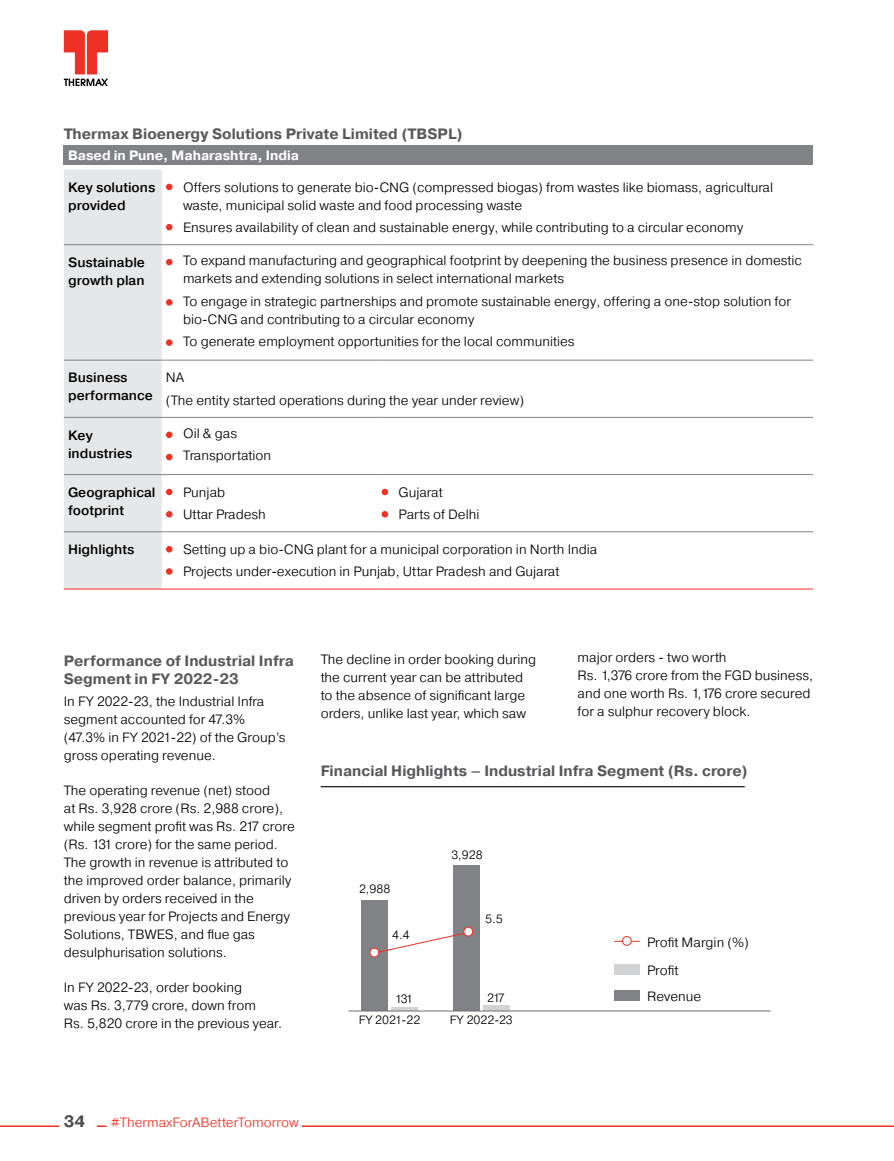
<style>
.page{position:relative;width:894px;height:1161px;background:#fff}
.page>*{position:absolute;margin:0;border:0;box-sizing:border-box;transform-origin:0 0}
.t1{font:700 16.5px "Pragmatica";color:#4d4d4f}
.t2{font:700 15px/18px "Pragmatica";color:#58595b}
.t3{font:300 13.5px/18px "Pragmatica";color:#000}
.t4{font:500 13.5px/18px "Pragmatica";color:#000}
.t5{font:700 13.5px "Pragmatica";color:#fff}
.t6{font:300 13.5px "Pragmatica";color:#ee3124}
.t7{font:300 12px "Pragmatica";color:#000}
</style>
<div class="page">
<svg style="left:64px;top:30px;width:44px;height:56px"></svg>
<hr style="left:0;top:1125px;width:59px;height:2px;background:#ee3124">
<svg style="left:97px;top:1125px;width:9px;height:2px"></svg>
<hr style="left:301px;top:1125px;width:592px;height:2px;background:#ee3124">
<div style="left:64px;top:145px;width:748px;height:20px;background:#808285"></div>
<hr style="left:64px;top:589px;width:98px;height:1px;background:#ee3124">
<hr style="left:162px;top:589px;width:215px;height:1px;background:#ee3124">
<hr style="left:377px;top:589px;width:215px;height:1px;background:#ee3124">
<hr style="left:592px;top:589px;width:220px;height:1px;background:#ee3124">
<hr style="left:162px;top:244px;width:215px;height:1px;background:#808285">
<hr style="left:377px;top:244px;width:215px;height:1px;background:#808285">
<hr style="left:592px;top:244px;width:220px;height:1px;background:#808285">
<hr style="left:162px;top:360px;width:215px;height:1px;background:#808285">
<hr style="left:377px;top:360px;width:215px;height:1px;background:#808285">
<hr style="left:592px;top:360px;width:220px;height:1px;background:#808285">
<hr style="left:162px;top:417px;width:215px;height:1px;background:#808285">
<hr style="left:377px;top:417px;width:215px;height:1px;background:#808285">
<hr style="left:592px;top:417px;width:220px;height:1px;background:#808285">
<hr style="left:162px;top:474px;width:215px;height:1px;background:#808285">
<hr style="left:377px;top:474px;width:215px;height:1px;background:#808285">
<hr style="left:592px;top:474px;width:220px;height:1px;background:#808285">
<hr style="left:162px;top:531px;width:215px;height:1px;background:#808285">
<hr style="left:377px;top:531px;width:215px;height:1px;background:#808285">
<hr style="left:592px;top:531px;width:220px;height:1px;background:#808285">
<svg style="left:64px;top:169px;width:108px;height:420px;background:#e6e6e7"></svg>
<div style="left:166px;top:511px;width:6px;height:7px;background:#ee3124;border-radius:50%"></div>
<div style="left:381px;top:489px;width:7px;height:6px;background:#ee3124;border-radius:50%"></div>
<div style="left:381px;top:511px;width:7px;height:7px;background:#ee3124;border-radius:50%"></div>
<div style="left:166px;top:546px;width:6px;height:7px;background:#ee3124;border-radius:50%"></div>
<div style="left:166px;top:568px;width:6px;height:7px;background:#ee3124;border-radius:50%"></div>
<svg style="left:614px;top:941px;width:25px;height:1px"></svg>
<div style="left:614px;top:990px;width:25px;height:11px;background:#808285"></div>
<div style="left:614px;top:965px;width:25px;height:10px;background:#d1d3d4"></div>
<div style="left:622px;top:937px;width:9px;height:8px;background:#fff;border-radius:50%"></div>
<div style="left:622px;top:936px;width:9px;height:10px;border:1px solid #ee3124;border-radius:50%"></div>
<hr style="left:320px;top:786px;width:424px;height:1px;background:#000">
<div style="left:482px;top:1006px;width:27px;height:5px;background:#d1d3d4"></div>
<div style="left:453px;top:865px;width:26px;height:146px;background:#808285"></div>
<hr style="left:391px;top:1008px;width:26px;height:3px;background:#d1d3d4">
<div style="left:361px;top:900px;width:27px;height:111px;background:#808285"></div>
<svg style="left:373px;top:933px;width:98px;height:21px"></svg>
<div style="left:463px;top:927px;width:9px;height:9px;background:#fff;border-radius:50%"></div>
<div style="left:463px;top:927px;width:10px;height:9px;border:1px solid #ee3124;border-radius:50%"></div>
<div style="left:370px;top:948px;width:8px;height:9px;background:#fff;border-radius:50%"></div>
<div style="left:369px;top:948px;width:10px;height:9px;border:1px solid #ee3124;border-radius:50%"></div>
<hr style="left:348px;top:1011px;width:422px;height:1px;background:#6d6e71">
<p class="t2" style="left:64px;top:125px;width:400px">Thermax Bioenergy Solutions Private Limited (TBSPL)</p>
<p class="t5" style="left:68px;top:146px;width:232px">Based in Pune, Maharashtra, India</p>
<p class="t4" style="left:68px;top:178px;width:89px">Key solutions provided</p>
<p class="t3" style="left:183px;top:178px;width:591px">Offers solutions to generate bio-CNG (compressed biogas) from wastes like biomass, agricultural waste, municipal solid waste and food processing waste</p>
<p class="t3" style="left:183px;top:218px;width:561px">Ensures availability of clean and sustainable energy, while contributing to a circular economy</p>
<p class="t4" style="left:68px;top:253px;width:78px">Sustainable growth plan</p>
<p class="t3" style="left:183px;top:251px;width:620px">To expand manufacturing and geographical footprint by deepening the business presence in domestic markets and extending solutions in select international markets</p>
<p class="t3" style="left:183px;top:292px;width:609px">To engage in strategic partnerships and promote sustainable energy, offering a one-stop solution for bio-CNG and contributing to a circular economy</p>
<p class="t3" style="left:183px;top:332px;width:393px">To generate employment opportunities for the local communities</p>
<p class="t4" style="left:68px;top:369px;width:86px">Business performance</p>
<p class="t3" style="left:166px;top:366px;width:359px;line-height:22.2px">NA<br>(The entity started operations during the year under review)</p>
<p class="t4" style="left:68px;top:426px;width:66px">Key industries</p>
<p class="t3" style="left:183px;top:422px;width:90px;line-height:22.2px">Oil &amp; gas<br>Transportation</p>
<p class="t4" style="left:68px;top:483px;width:89px">Geographical footprint</p>
<p class="t3" style="left:183px;top:481px;width:84px;line-height:22.2px">Punjab<br>Uttar Pradesh</p>
<p class="t3" style="left:398px;top:481px;width:82px;line-height:22.2px">Gujarat<br>Parts of Delhi</p>
<p class="t4" style="left:68px;top:540px;width:68px">Highlights</p>
<p class="t3" style="left:183px;top:538px;width:416px;line-height:22.2px">Setting up a bio-CNG plant for a municipal corporation in North India<br>Projects under-execution in Punjab, Uttar Pradesh and Gujarat</p>
<p class="t2" style="left:64px;top:652px;width:231px">Performance of Industrial Infra<br>Segment in FY 2022-23</p>
<p class="t3" style="left:64px;top:692px;width:223px">In FY 2022-23, the Industrial Infra segment accounted for 47.3% (47.3% in FY 2021-22) of the Group’s gross operating revenue.</p>
<p class="t3" style="left:64px;top:781px;width:232px">The operating revenue (net) stood<br>at Rs. 3,928 crore (Rs. 2,988 crore), while segment profit was Rs. 217 crore (Rs. 131 crore) for the same period.<br>The growth in revenue is attributed to the improved order balance, primarily driven by orders received in the previous year for Projects and Energy Solutions, TBWES, and flue gas desulphurisation solutions.</p>
<p class="t3" style="left:64px;top:978px;width:220px">In FY 2022-23, order booking<br>was Rs. 3,779 crore, down from<br>Rs. 5,820 crore in the previous year.</p>
<p class="t3" style="left:320px;top:650px;width:217px">The decline in order booking during the current year can be attributed to the absence of significant large orders, unlike last year, which saw</p>
<p class="t3" style="left:577px;top:648px;width:237px">major orders - two worth<br>Rs. 1,376 crore from the FGD business, and one worth Rs. 1,176 crore secured for a sulphur recovery block.</p>
<p class="t2" style="left:320px;top:762px;width:428px">Financial Highlights – Industrial Infra Segment (Rs. crore)</p>
<p class="t7" style="left:359px;top:881px;width:33px">2,988</p>
<p class="t7" style="left:392px;top:927px;width:19px">4.4</p>
<p class="t7" style="left:395px;top:992px;width:19px">131</p>
<p class="t7" style="left:358px;top:1013px;width:63px">FY 2021-22</p>
<p class="t7" style="left:451px;top:847px;width:33px">3,928</p>
<p class="t7" style="left:485px;top:911px;width:19px">5.5</p>
<p class="t7" style="left:487px;top:990px;width:19px">217</p>
<p class="t7" style="left:449px;top:1013px;width:64px">FY 2022-23</p>
<p class="t3" style="left:647px;top:933px;width:103px">Profit Margin (%)</p>
<p class="t3" style="left:647px;top:961px;width:33px">Profit</p>
<p class="t3" style="left:647px;top:987px;width:56px">Revenue</p>
<p class="t1" style="left:64px;top:1111px;width:23px">34</p>
<p class="t6" style="left:111px;top:1114px;width:189px">#ThermaxForABetterTomorrow</p>
</div>
